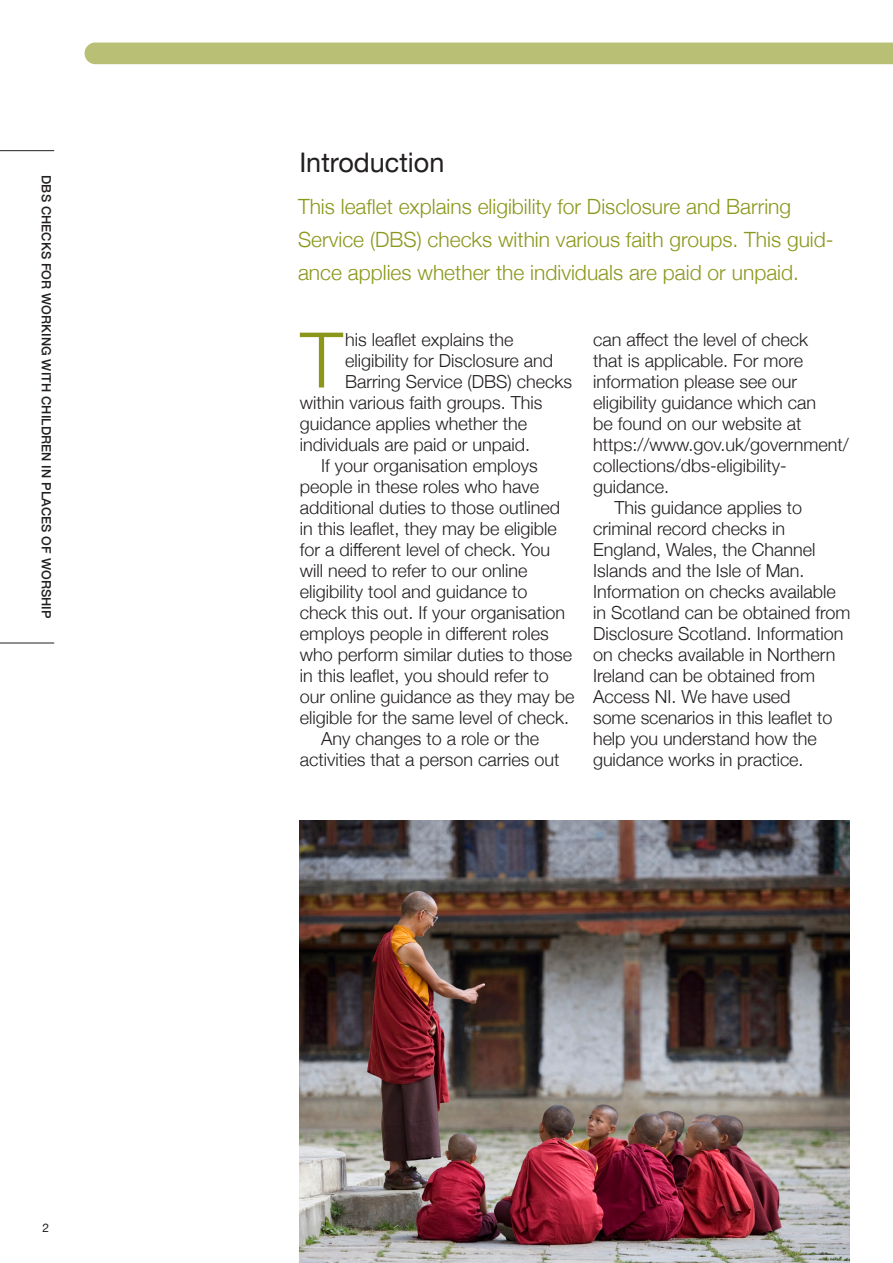
<style>
.page{position:relative;width:893px;height:1263px;background:#fff}
.page>*{position:absolute;margin:0;border:0;box-sizing:border-box;transform-origin:0 0}
.t1{font:300 76.8px "Helvetica Neue";color:#8b971b}
.t2{font:27px "Helvetica Neue";color:#231f20}
.t3{font:300 21px/33px "Helvetica Neue";color:#8b971b}
.t4{font:300 18px/21px "Helvetica Neue";color:#231f20}
.t5{font:500 12.75px "Helvetica Neue";letter-spacing:.01em;color:#231f20}
.t6{font:12px "Helvetica Neue";color:#231f20}
</style>
<div class="page">
<hr style="left:0;top:150px;width:54px;height:1px;background:#231f20">
<hr style="left:0;top:643px;width:54px;height:1px;background:#231f20">
<div style="left:85px;top:43px;width:808px;height:21px;background:#b9c076"></div>
<img style="left:300px;top:820px;width:550px;height:443px">
<p class="t5" style="left:57px;top:175px;width:445px;rotate:90deg">DBS CHECKS FOR WORKING WITH CHILDREN IN PLACES OF WORSHIP</p>
<p class="t6" style="left:43px;top:1219px;width:8px">2</p>
<p class="t2" style="left:299px;top:143px;width:147px">Introduction</p>
<p class="t3" style="left:298px;top:189px;width:537px">This leaflet explains eligibility for Disclosure and Barring<br>Service (DBS) checks within various faith groups. This guid&shy;ance applies whether the individuals are paid or unpaid.</p>
<p class="t1" style="left:300px;top:298px;width:44px">T</p>
<p class="t4" style="left:345px;top:327px;width:170px">his leaflet explains the</p>
<p class="t4" style="left:345px;top:348px;width:210px">eligibility for Disclosure and</p>
<p class="t4" style="left:345px;top:369px;width:229px">Barring Service (DBS) checks</p>
<p class="t4" style="left:300px;top:390px;width:244px">within various faith groups. This</p>
<p class="t4" style="left:300px;top:411px;width:229px">guidance applies whether the</p>
<p class="t4" style="left:300px;top:432px;width:232px">individuals are paid or unpaid.</p>
<p class="t4" style="left:300px;top:453px;width:276px;text-indent:21px">If your organisation employs people in these roles who have additional duties to those outlined in this leaflet, they may be eligible for a different level of check. You will need to refer to our online eligibility tool and guidance to check this out. If your organisation employs people in different roles who perform similar duties to those in this leaflet, you should refer to our online guidance as they may be eligible for the same level of check.</p>
<p class="t4" style="left:300px;top:726px;width:261px;text-align:center">Any changes to a role or the activities that a person carries out</p>
<p class="t4" style="left:593px;top:327px;width:257px">can affect the level of check<br>that is applicable. For more information please see our eligibility guidance which can<br>be found on our website at https://www.gov.uk/government/ collections/dbs-eligibility&shy;guidance.</p>
<p class="t4" style="left:593px;top:495px;width:259px;text-indent:21px">This guidance applies to criminal record checks in<br>England, Wales, the Channel<br>Islands and the Isle of Man.<br>Information on checks available in Scotland can be obtained from<br>Disclosure Scotland. Information on checks available in Northern<br>Ireland can be obtained from<br>Access NI. We have used<br>some scenarios in this leaflet to help you understand how the guidance works in practice.</p>
</div>
